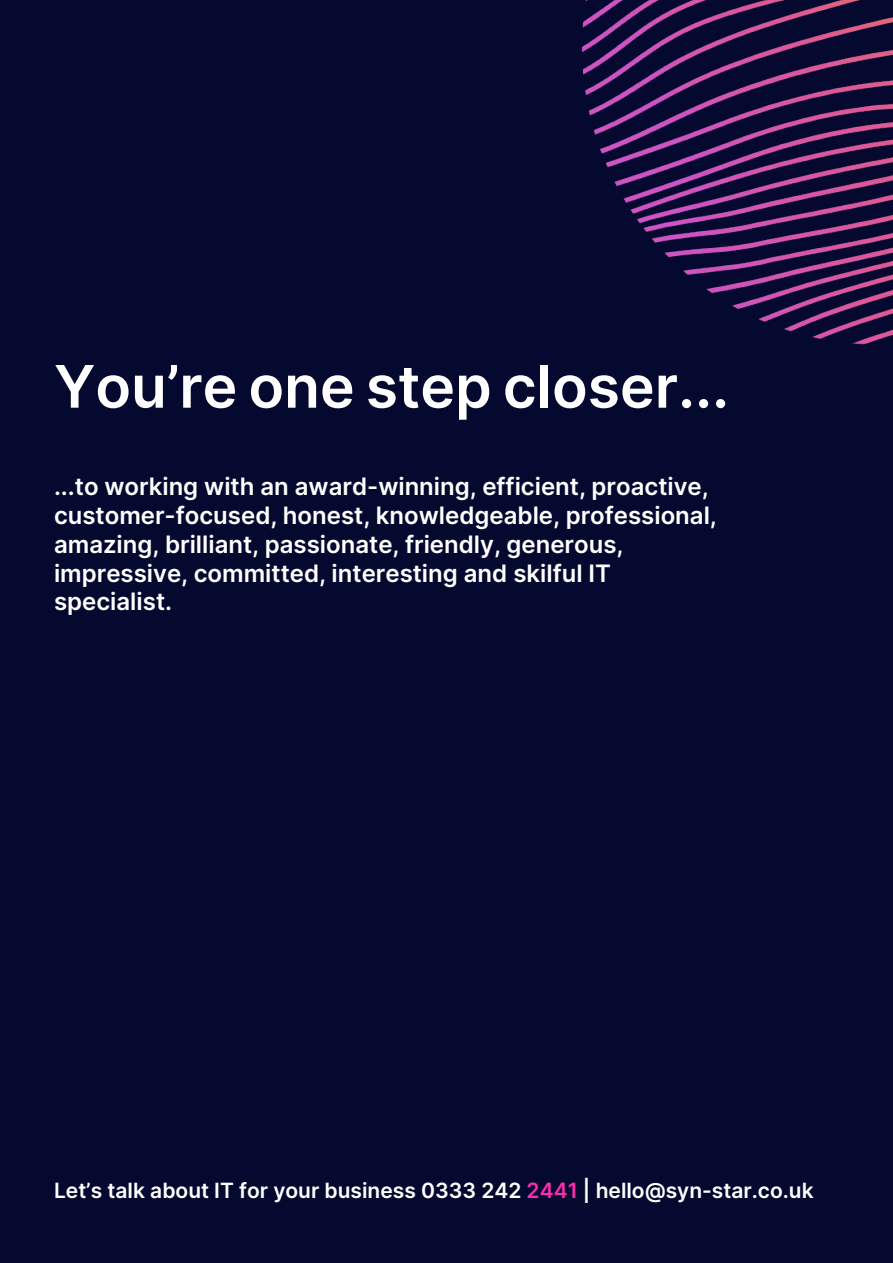
<style>
.page{position:relative;width:893px;height:1263px;background:#05092f}
.page>*{position:absolute;margin:0;border:0;box-sizing:border-box;transform-origin:0 0}
.t1{font:58.65px "Inter";color:#fff}
.t2{font:24px/28.8px "Inter";color:#fff}
.t3{font:21px "Inter";color:#fff}
.s1{color:#f92daf}
</style>
<div class="page">
<img style="left:581px;top:0;width:312px;height:345px">
<p class="t1" style="left:54px;top:344px;width:677px">You’re one step closer...</p>
<p class="t2" style="left:54px;top:472px;width:665px">...to working with an award-winning, efficient, proactive, customer-focused, honest, knowledgeable, professional, amazing, brilliant, passionate, friendly, generous, impressive, committed, interesting and skilful IT specialist.</p>
<p class="t3" style="left:54px;top:1175px;width:761px">Let’s talk about IT for your business 0333 242 <span class="s1">2441</span> | hello@syn-star.co.uk</p>
</div>
